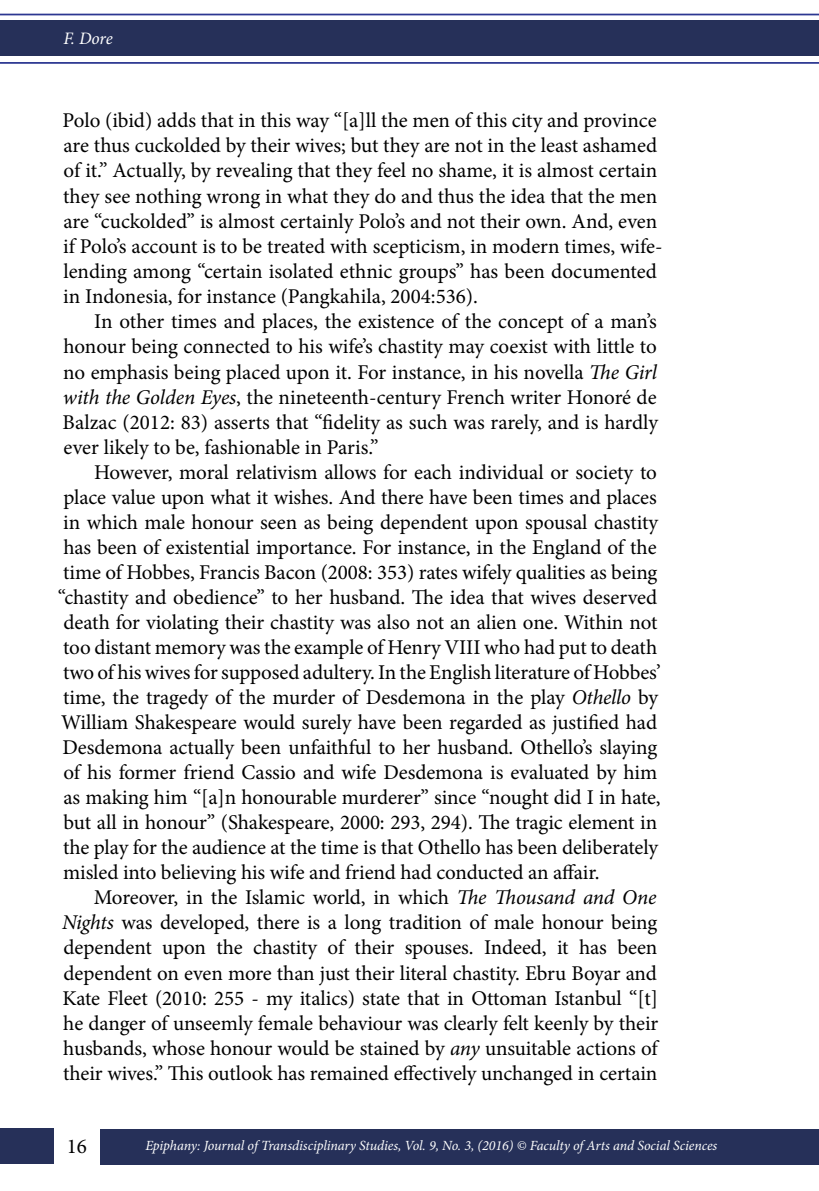
<style>
.page{position:relative;width:819px;height:1191px;background:#fff}
.page>*{position:absolute;margin:0;border:0;box-sizing:border-box;transform-origin:0 0}
.t1{font:21px/25px "Minion Pro";letter-spacing:-.005em;color:#000}
.t2{font:italic 17.5px "Minion Pro";color:#fff}
.t3{font:italic 14px "Minion Pro";letter-spacing:-.01em;color:#fff}
.s1{font-style:italic}
</style>
<div class="page">
<div style="left:0;top:21px;width:819px;height:35px;background:#263059"></div>
<div style="left:100px;top:1128px;width:719px;height:36px;background:#263059"></div>
<div style="left:0;top:1128px;width:54px;height:35px;background:#263059"></div>
<hr style="left:0;top:14px;width:819px;height:1px;background:#2c3791">
<hr style="left:0;top:62px;width:819px;height:2px;background:#2c3791">
<p class="t2" style="left:63px;top:27px;width:51px">F. Dore</p>
<p class="t1" style="left:63px;top:108px;width:601px">Polo (ibid) adds that in this way “[a]ll the men of this city and province are thus cuckolded by their wives; but they are not in the least ashamed of it.” Actually, by revealing that they feel no shame, it is almost certain they see nothing wrong in what they do and thus the idea that the men are “cuckolded” is almost certainly Polo’s and not their own. And, even if Polo’s account is to be treated with scepticism, in modern times, wife&shy;lending among “certain isolated ethnic groups” has been documented in Indonesia, for instance (Pangkahila, 2004:536).</p>
<p class="t1" style="left:62px;top:309px;width:597px;text-align:justify;text-indent:32px">In other times and places, the existence of the concept of a man’s honour being connected to his wife’s chastity may coexist with little to no emphasis being placed upon it. For instance, in his novella <span class="s1">The Girl with the Golden Eyes</span>, the nineteenth-century French writer Honoré de Balzac (2012: 83) asserts that “fidelity as such was rarely, and is hardly ever likely to be, fashionable in Paris.”</p>
<p class="t1" style="left:58px;top:459px;width:604px;text-indent:36px">However, moral relativism allows for each individual or society to place value upon what it wishes. And there have been times and places in which male honour seen as being dependent upon spousal chastity has been of existential importance. For instance, in the England of the time of Hobbes, Francis Bacon (2008: 353) rates wifely qualities as being “chastity and obedience” to her husband. The idea that wives deserved death for violating their chastity was also not an alien one. Within not too distant memory was the example of Henry VIII who had put to death two of his wives for supposed adultery. In the English literature of Hobbes’ time, the tragedy of the murder of Desdemona in the play <span class="s1">Othello</span> by William Shakespeare would surely have been regarded as justified had Desdemona actually been unfaithful to her husband. Othello’s slaying of his former friend Cassio and wife Desdemona is evaluated by him as making him “[a]n honourable murderer” since “nought did I in hate, but all in honour” (Shakespeare, 2000: 293, 294). The tragic element in the play for the audience at the time is that Othello has been deliberately misled into believing his wife and friend had conducted an affair.</p>
<p class="t1" style="left:62px;top:885px;width:597px;text-align:justify;text-indent:32px">Moreover, in the Islamic world, in which <span class="s1">The Thousand and One Nights</span> was developed, there is a long tradition of male honour being dependent upon the chastity of their spouses. Indeed, it has been dependent on even more than just their literal chastity. Ebru Boyar and Kate Fleet (2010: 255 - my italics) state that in Ottoman Istanbul “[t] he danger of unseemly female behaviour was clearly felt keenly by their husbands, whose honour would be stained by <span class="s1">any</span> unsuitable actions of their wives.” This outlook has remained effectively unchanged in certain</p>
<p class="t1" style="left:67px;top:1133px;width:22px">16</p>
<p class="t3" style="left:145px;top:1136px;width:573px">Epiphany: Journal of Transdisciplinary Studies, Vol. 9, No. 3, (2016) © Faculty of Arts and Social Sciences</p>
</div>
